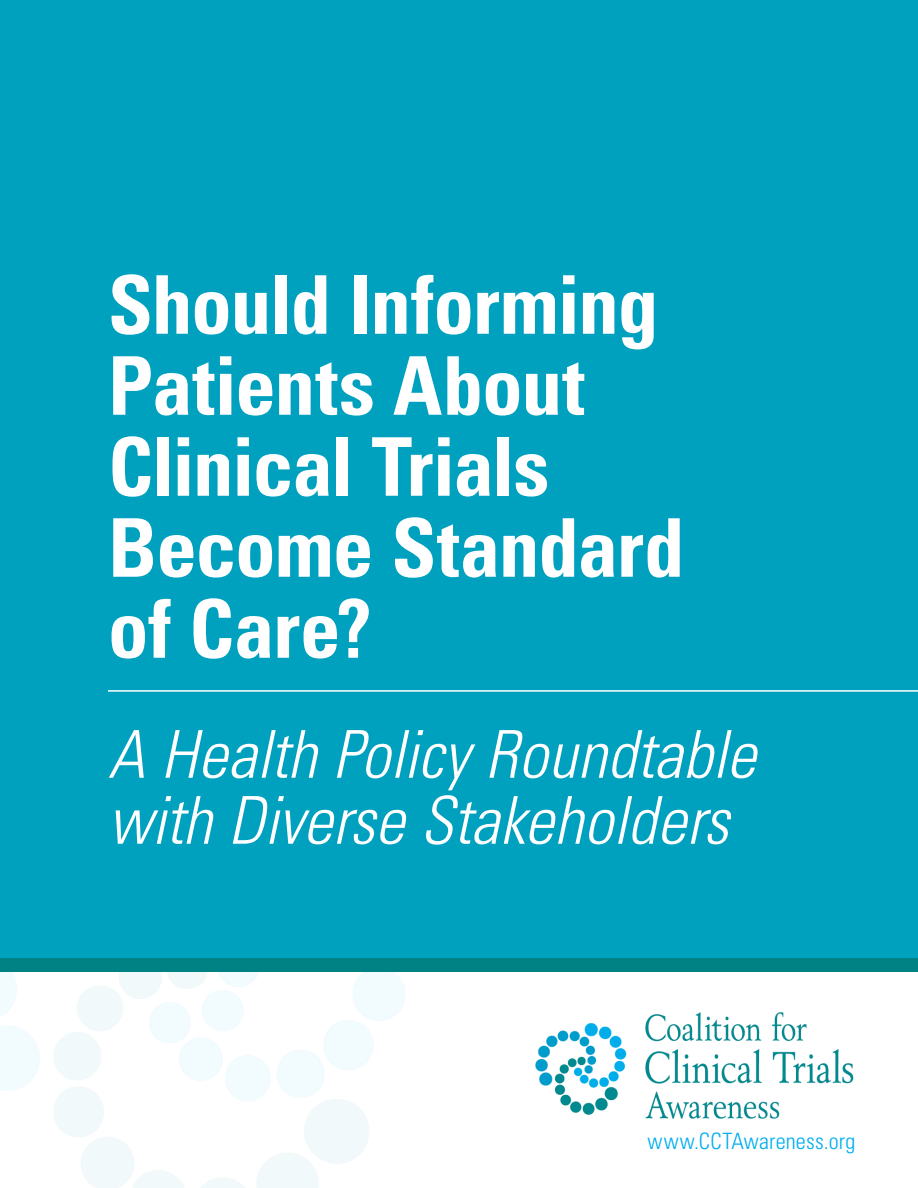
<style>
.page{position:relative;width:918px;height:1188px;background:#fff}
.page>*{position:absolute;margin:0;border:0;box-sizing:border-box;transform-origin:0 0}
.t1{font:700 condensed 81px/81px "Univers LT Std";letter-spacing:-.015em;color:#fff}
.t2{font:italic 300 condensed 66px/66px "Univers LT Std";letter-spacing:-.005em;color:#fff}
.t3{font:300 condensed 22.5px "Univers LT Std";letter-spacing:.01em;color:#00aeef}
</style>
<div class="page">
<div style="left:0;top:0;width:918px;height:965px;background:#00a1bf"></div>
<div style="left:0;top:958px;width:918px;height:14px;background:#008285"></div>
<img style="left:535px;top:1012px;width:319px;height:107px">
<hr style="left:108px;top:690px;width:810px;height:2px;background:#fff">
<p class="t1" style="left:108px;top:264px;width:578px">Should Informing<br>Patients About<br>Clinical Trials<br>Become Standard of Care?</p>
<p class="t2" style="left:108px;top:722px;width:649px">A Health Policy Roundtable with Diverse Stakeholders</p>
<p class="t3" style="left:648px;top:1128px;width:210px">www.CCTAwareness.org</p>
</div>
